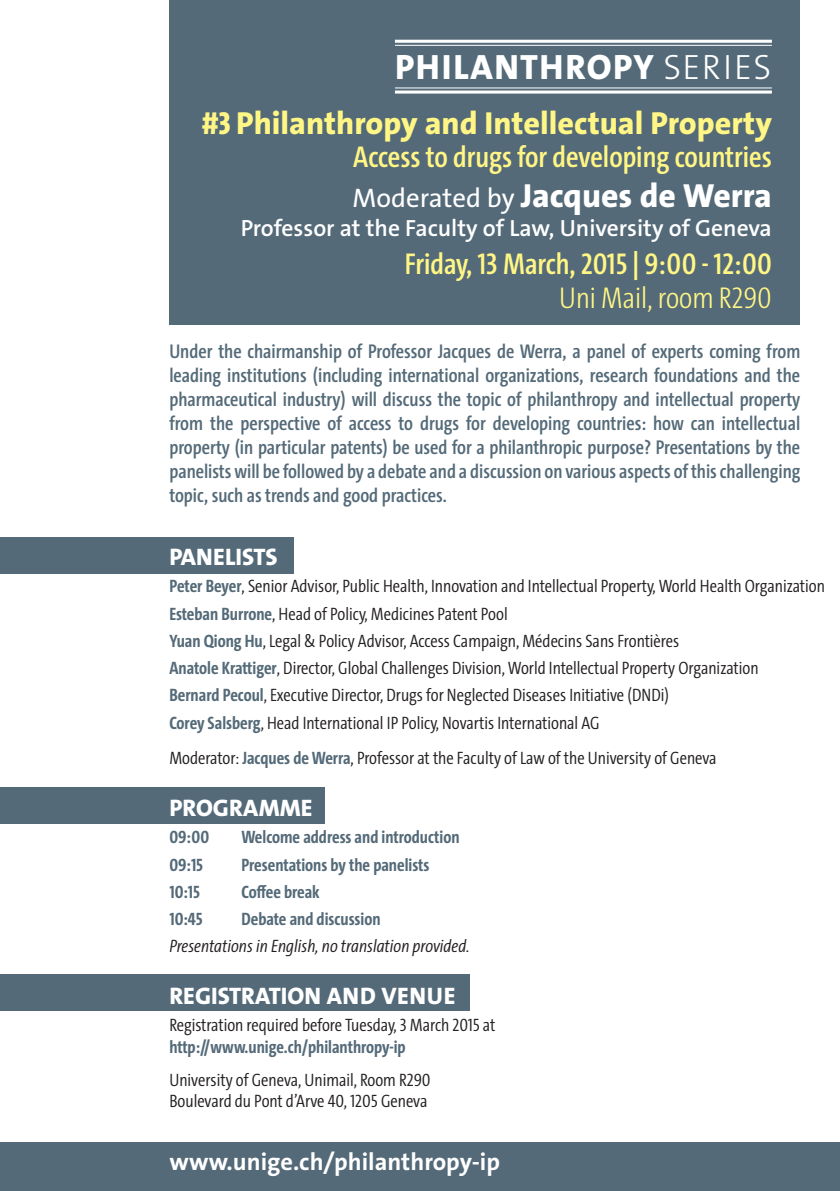
<style>
.page{position:relative;width:840px;height:1191px;background:#fff}
.page>*{position:absolute;margin:0;border:0;box-sizing:border-box;transform-origin:0 0}
.t1{font:800 35.4px "The Sans Os F";letter-spacing:.04em;color:#fff}
.t2{font:800 33.6px "The Sans Os F";color:#fff}
.t3{font:800 32px "The Sans Os F";color:#fff685}
.t4{font:600 30.2px/33.6px "The Sans Cd LF6";color:#fff685;text-align:right}
.t5{font:700 24.4px "The Sans Os F";color:#fff}
.t6{font:800 24px "The Sans Os F";color:#fff}
.t7{font:600 23.6px "The Sans Os F";color:#fff}
.t8{font:600 20px/24px "The Sans Cd LF6";color:#546a78;text-align:justify}
.t9{font:300 18px/21.6px "The Sans Cd LF4";color:#231f20}
.t10{font:700 18px "The Sans Cd LF7";color:#546a78}
.t11{font:italic 300 18px "The Sans Cd LF4";color:#231f20}
.s1{font-weight:300}
.s2{font-family:"The Sans Cd LF8"}
.s3{font-weight:400;font-size:26.8px}
.s4{font-family:"The Sans Cd LF3";font-weight:300}
.s5{font-family:"The Sans Cd LF7";font-weight:700;color:#546a78}
</style>
<div class="page">
<div style="left:169px;top:0;width:630px;height:325px;background:#546a78"></div>
<div style="left:0;top:1142px;width:839px;height:49px;background:#546a78"></div>
<div style="left:0;top:537px;width:293px;height:36px;background:#546a78"></div>
<div style="left:0;top:788px;width:325px;height:36px;background:#546a78"></div>
<div style="left:0;top:974px;width:469px;height:37px;background:#546a78"></div>
<hr style="left:394px;top:87px;width:377px;height:1px;background:#fff">
<svg style="left:395px;top:90px;width:376px;height:4px;background:#d7dcdf"></svg>
<hr style="left:394px;top:45px;width:377px;height:1px;background:#fff">
<hr style="left:394px;top:40px;width:377px;height:3px;background:#fff">
<p class="t1" style="left:395px;top:44px;width:377px">PHILANTHROPY <span class="s1">SERIES</span></p>
<h3 class="t3" style="left:202px;top:102px;width:571px"><span class="s2">#3</span> Philanthropy and Intellectual Property</h3>
<h3 class="t4" style="left:353px;top:139px;width:420px">Access to drugs for developing countries</h3>
<h2 class="t2" style="left:352px;top:174px;width:420px"><span class="s3">Moderated by</span> Jacques de Werra</h2>
<h3 class="t7" style="left:240px;top:212px;width:533px">Professor at the Faculty of Law, University of Geneva</h3>
<p class="t4" style="left:404px;top:246px;width:368px">Friday, 13 March, 2015 | 9:00 - 12:00<br><span class="s4">Uni Mail, room R290</span></p>
<p class="t8" style="left:169px;top:339px;width:632px">Under the chairmanship of Professor Jacques de Werra, a panel of experts coming from leading institutions (including international organizations, research foundations and the pharmaceutical industry) will discuss the topic of philanthropy and intellectual property from the perspective of access to drugs for developing countries: how can intellectual property (in particular patents) be used for a philanthropic purpose? Presentations by the panelists will be followed by a debate and a discussion on various aspects of this challenging topic, such as trends and good practices.</p>
<p class="t6" style="left:169px;top:541px;width:109px">PANELISTS</p>
<p class="t9" style="left:169px;top:575px;width:656px"><span class="s5">Peter Beyer</span>, Senior Advisor, Public Health, Innovation and Intellectual Property, World Health Organization</p>
<p class="t9" style="left:169px;top:602px;width:339px"><span class="s5">Esteban Burrone</span>, Head of Policy, Medicines Patent Pool</p>
<p class="t9" style="left:169px;top:629px;width:511px"><span class="s5">Yuan Qiong Hu</span>, Legal &amp; Policy Advisor, Access Campaign, Médecins Sans Frontières</p>
<p class="t9" style="left:169px;top:656px;width:590px"><span class="s5">Anatole Krattiger</span>, Director, Global Challenges Division, World Intellectual Property Organization</p>
<p class="t9" style="left:169px;top:684px;width:501px"><span class="s5">Bernard Pecoul</span>, Executive Director, Drugs for Neglected Diseases Initiative (DNDi)</p>
<p class="t9" style="left:169px;top:711px;width:431px"><span class="s5">Corey Salsberg</span>, Head International IP Policy, Novartis International AG</p>
<p class="t9" style="left:169px;top:747px;width:548px">Moderator: <span class="s5">Jacques de Werra</span>, Professor at the Faculty of Law of the University of Geneva</p>
<p class="t6" style="left:169px;top:792px;width:144px">PROGRAMME</p>
<p class="t10" style="left:169px;top:825px;width:41px">09:00</p>
<p class="t10" style="left:241px;top:825px;width:219px">Welcome address and introduction</p>
<p class="t10" style="left:169px;top:853px;width:35px">09:15</p>
<p class="t10" style="left:241px;top:853px;width:189px">Presentations by the panelists</p>
<p class="t10" style="left:169px;top:880px;width:32px">10:15</p>
<p class="t10" style="left:241px;top:880px;width:80px">Coffee break</p>
<p class="t10" style="left:169px;top:907px;width:35px">10:45</p>
<p class="t10" style="left:241px;top:907px;width:140px">Debate and discussion</p>
<p class="t11" style="left:169px;top:934px;width:301px">Presentations in English, no translation provided.</p>
<p class="t6" style="left:169px;top:980px;width:287px">REGISTRATION AND VENUE</p>
<p class="t9" style="left:169px;top:1013px;width:327px">Registration required before Tuesday, 3 March 2015 at <span class="s5">http://www.unige.ch/philanthropy-ip</span></p>
<p class="t9" style="left:169px;top:1068px;width:263px">University of Geneva, Unimail, Room R290<br>Boulevard du Pont d’Arve 40, 1205 Geneva</p>
<p class="t5" style="left:169px;top:1146px;width:332px">www.unige.ch/philanthropy-ip</p>
</div>
